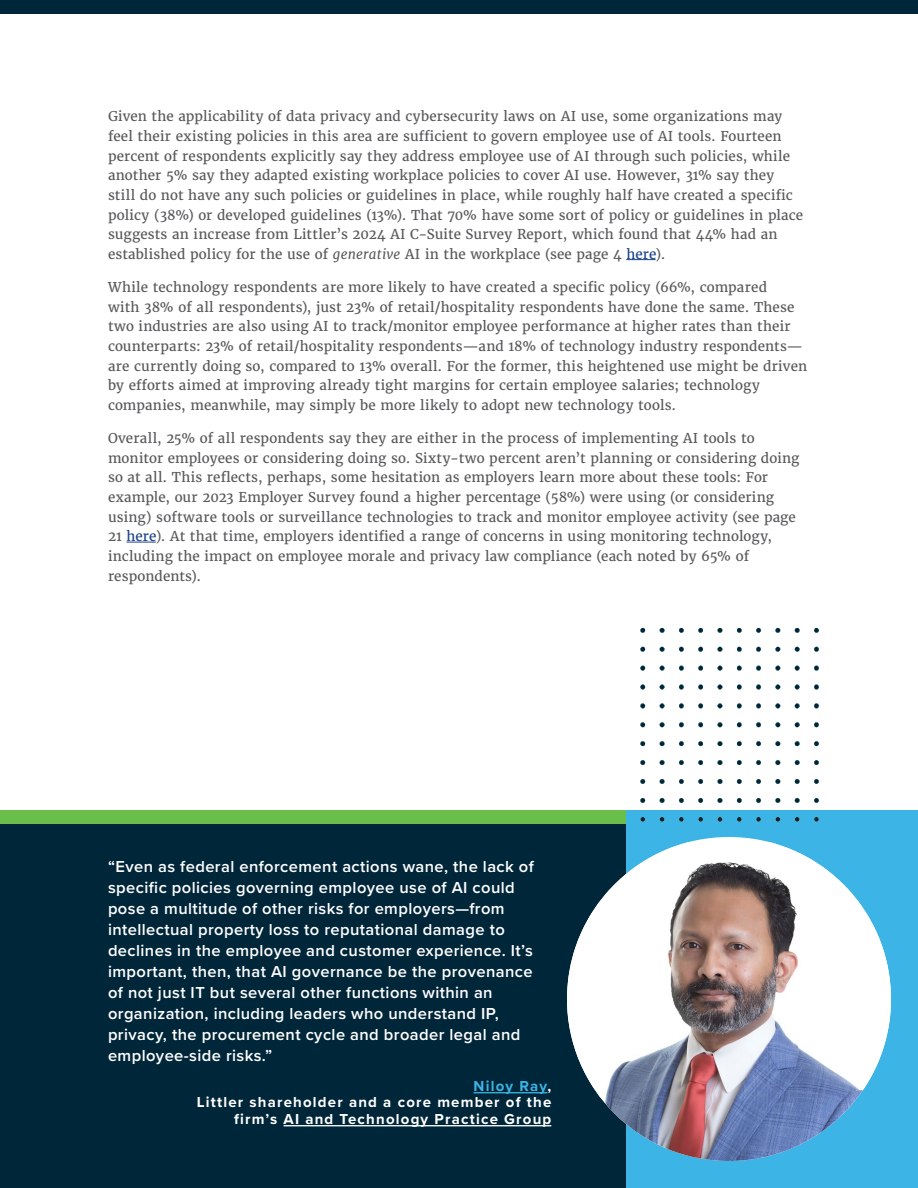
<style>
.page{position:relative;width:918px;height:1188px;background:#fff}
.page>*{position:absolute;margin:0;border:0;box-sizing:border-box;transform-origin:0 0}
.t1{font:600 16.5px/21px "Proxima Nova";letter-spacing:.025em;color:#fff}
.t2{font:700 15px/16.5px "Proxima Nova";letter-spacing:.08em;color:#fff;text-align:right}
.t3{font:13.5px/19.6px "Merriweather";letter-spacing:.01em;color:#58595b}
.s1{font-style:italic}
.s2{color:#1a428a}
.s3{color:#3cb4e5}
</style>
<div class="page">
<div style="left:0;top:0;width:702px;height:14px;background:#00263a"></div>
<div style="left:702px;top:0;width:216px;height:14px;background:#00263a"></div>
<div style="left:0;top:810px;width:918px;height:378px;background:#00263a"></div>
<div style="left:0;top:810px;width:633px;height:14px;background:#6abf4b"></div>
<hr style="left:474px;top:1092px;width:73px;height:1px;background:#3cb4e5">
<hr style="left:284px;top:1125px;width:267px;height:1px;background:#fff">
<div style="left:626px;top:810px;width:292px;height:378px;background:#3cb4e5"></div>
<img style="left:567px;top:842px;width:324px;height:319px">
<hr style="left:626px;top:259px;width:30px;height:1px;background:#1a428a">
<hr style="left:126px;top:542px;width:30px;height:1px;background:#1a428a">
<svg style="left:640px;top:628px;width:5px;height:5px"></svg>
<svg style="left:660px;top:628px;width:4px;height:5px"></svg>
<svg style="left:776px;top:628px;width:4px;height:5px"></svg>
<svg style="left:718px;top:628px;width:4px;height:5px"></svg>
<svg style="left:756px;top:628px;width:5px;height:5px"></svg>
<svg style="left:679px;top:628px;width:5px;height:5px"></svg>
<svg style="left:698px;top:628px;width:5px;height:5px"></svg>
<svg style="left:737px;top:628px;width:5px;height:5px"></svg>
<svg style="left:814px;top:628px;width:5px;height:5px"></svg>
<svg style="left:795px;top:628px;width:4px;height:5px"></svg>
<svg style="left:660px;top:647px;width:4px;height:5px"></svg>
<svg style="left:640px;top:647px;width:5px;height:5px"></svg>
<svg style="left:795px;top:647px;width:4px;height:5px"></svg>
<svg style="left:756px;top:647px;width:5px;height:5px"></svg>
<svg style="left:776px;top:647px;width:4px;height:5px"></svg>
<svg style="left:737px;top:647px;width:5px;height:5px"></svg>
<svg style="left:698px;top:647px;width:5px;height:5px"></svg>
<svg style="left:718px;top:647px;width:4px;height:5px"></svg>
<svg style="left:679px;top:647px;width:5px;height:5px"></svg>
<svg style="left:814px;top:647px;width:5px;height:5px"></svg>
<svg style="left:660px;top:741px;width:4px;height:5px"></svg>
<svg style="left:640px;top:741px;width:5px;height:5px"></svg>
<svg style="left:737px;top:741px;width:5px;height:5px"></svg>
<svg style="left:795px;top:741px;width:4px;height:5px"></svg>
<svg style="left:718px;top:741px;width:4px;height:5px"></svg>
<svg style="left:698px;top:741px;width:5px;height:5px"></svg>
<svg style="left:679px;top:741px;width:5px;height:5px"></svg>
<svg style="left:776px;top:741px;width:4px;height:5px"></svg>
<svg style="left:756px;top:741px;width:5px;height:5px"></svg>
<svg style="left:814px;top:741px;width:5px;height:5px"></svg>
<svg style="left:660px;top:760px;width:4px;height:5px"></svg>
<svg style="left:640px;top:760px;width:5px;height:5px"></svg>
<svg style="left:698px;top:760px;width:5px;height:5px"></svg>
<svg style="left:718px;top:760px;width:4px;height:5px"></svg>
<svg style="left:814px;top:760px;width:5px;height:5px"></svg>
<svg style="left:795px;top:760px;width:4px;height:5px"></svg>
<svg style="left:737px;top:760px;width:5px;height:5px"></svg>
<svg style="left:756px;top:760px;width:5px;height:5px"></svg>
<svg style="left:679px;top:760px;width:5px;height:5px"></svg>
<svg style="left:776px;top:760px;width:4px;height:5px"></svg>
<svg style="left:660px;top:779px;width:4px;height:5px"></svg>
<svg style="left:640px;top:779px;width:5px;height:5px"></svg>
<svg style="left:737px;top:779px;width:5px;height:5px"></svg>
<svg style="left:756px;top:779px;width:5px;height:5px"></svg>
<svg style="left:698px;top:779px;width:5px;height:5px"></svg>
<svg style="left:795px;top:779px;width:4px;height:5px"></svg>
<svg style="left:718px;top:779px;width:4px;height:5px"></svg>
<svg style="left:776px;top:779px;width:4px;height:5px"></svg>
<svg style="left:814px;top:779px;width:5px;height:5px"></svg>
<svg style="left:679px;top:779px;width:5px;height:5px"></svg>
<svg style="left:640px;top:666px;width:5px;height:4px"></svg>
<svg style="left:660px;top:666px;width:4px;height:4px"></svg>
<svg style="left:737px;top:666px;width:5px;height:4px"></svg>
<svg style="left:776px;top:666px;width:4px;height:4px"></svg>
<svg style="left:795px;top:666px;width:4px;height:4px"></svg>
<svg style="left:756px;top:666px;width:5px;height:4px"></svg>
<svg style="left:698px;top:666px;width:5px;height:4px"></svg>
<svg style="left:718px;top:666px;width:4px;height:4px"></svg>
<svg style="left:679px;top:666px;width:5px;height:4px"></svg>
<svg style="left:814px;top:666px;width:5px;height:4px"></svg>
<svg style="left:660px;top:685px;width:4px;height:4px"></svg>
<svg style="left:640px;top:685px;width:5px;height:4px"></svg>
<svg style="left:718px;top:685px;width:4px;height:4px"></svg>
<svg style="left:698px;top:685px;width:5px;height:4px"></svg>
<svg style="left:776px;top:685px;width:4px;height:4px"></svg>
<svg style="left:756px;top:685px;width:5px;height:4px"></svg>
<svg style="left:679px;top:685px;width:5px;height:4px"></svg>
<svg style="left:814px;top:685px;width:5px;height:4px"></svg>
<svg style="left:795px;top:685px;width:4px;height:4px"></svg>
<svg style="left:737px;top:685px;width:5px;height:4px"></svg>
<svg style="left:660px;top:704px;width:4px;height:4px"></svg>
<svg style="left:640px;top:704px;width:5px;height:4px"></svg>
<svg style="left:679px;top:704px;width:5px;height:4px"></svg>
<svg style="left:698px;top:704px;width:5px;height:4px"></svg>
<svg style="left:756px;top:704px;width:5px;height:4px"></svg>
<svg style="left:814px;top:704px;width:5px;height:4px"></svg>
<svg style="left:776px;top:704px;width:4px;height:4px"></svg>
<svg style="left:737px;top:704px;width:5px;height:4px"></svg>
<svg style="left:718px;top:704px;width:4px;height:4px"></svg>
<svg style="left:795px;top:704px;width:4px;height:4px"></svg>
<svg style="left:660px;top:722px;width:4px;height:5px"></svg>
<svg style="left:640px;top:722px;width:5px;height:5px"></svg>
<svg style="left:776px;top:722px;width:4px;height:5px"></svg>
<svg style="left:795px;top:722px;width:4px;height:5px"></svg>
<svg style="left:756px;top:722px;width:5px;height:5px"></svg>
<svg style="left:737px;top:722px;width:5px;height:5px"></svg>
<svg style="left:814px;top:722px;width:5px;height:5px"></svg>
<svg style="left:698px;top:722px;width:5px;height:5px"></svg>
<svg style="left:718px;top:722px;width:4px;height:5px"></svg>
<svg style="left:679px;top:722px;width:5px;height:5px"></svg>
<svg style="left:640px;top:798px;width:5px;height:5px"></svg>
<svg style="left:660px;top:798px;width:4px;height:5px"></svg>
<svg style="left:776px;top:798px;width:4px;height:5px"></svg>
<svg style="left:718px;top:798px;width:4px;height:5px"></svg>
<svg style="left:756px;top:798px;width:5px;height:5px"></svg>
<svg style="left:679px;top:798px;width:5px;height:5px"></svg>
<svg style="left:698px;top:798px;width:5px;height:5px"></svg>
<svg style="left:737px;top:798px;width:5px;height:5px"></svg>
<svg style="left:814px;top:798px;width:5px;height:5px"></svg>
<svg style="left:795px;top:798px;width:4px;height:5px"></svg>
<svg style="left:660px;top:817px;width:4px;height:5px"></svg>
<svg style="left:640px;top:817px;width:5px;height:5px"></svg>
<svg style="left:795px;top:817px;width:4px;height:5px"></svg>
<svg style="left:756px;top:817px;width:5px;height:5px"></svg>
<svg style="left:776px;top:817px;width:4px;height:5px"></svg>
<svg style="left:737px;top:817px;width:5px;height:5px"></svg>
<svg style="left:698px;top:817px;width:5px;height:5px"></svg>
<svg style="left:718px;top:817px;width:4px;height:5px"></svg>
<svg style="left:679px;top:817px;width:5px;height:5px"></svg>
<svg style="left:814px;top:817px;width:5px;height:5px"></svg>
<p class="t3" style="left:108px;top:107px;width:697px">Given the applicability of data privacy and cybersecurity laws on AI use, some organizations may feel their existing policies in this area are sufficient to govern employee use of AI tools. Fourteen percent of respondents explicitly say they address employee use of AI through such policies, while another 5% say they adapted existing workplace policies to cover AI use. However, 31% say they still do not have any such policies or guidelines in place, while roughly half have created a specific policy (38%) or developed guidelines (13%). That 70% have some sort of policy or guidelines in place suggests an increase from Littler’s 2024 AI C-Suite Survey Report, which found that 44% had an established policy for the use of <span class="s1">generative</span> AI in the workplace (see page 4 <span class="s2">here</span>).</p>
<p class="t3" style="left:108px;top:277px;width:701px">While technology respondents are more likely to have created a specific policy (66%, compared<br>with 38% of all respondents), just 23% of retail/hospitality respondents have done the same. These two industries are also using AI to track/monitor employee performance at higher rates than their counterparts: 23% of retail/hospitality respondents—and 18% of technology industry respondents— are currently doing so, compared to 13% overall. For the former, this heightened use might be driven by efforts aimed at improving already tight margins for certain employee salaries; technology companies, meanwhile, may simply be more likely to adopt new technology tools.</p>
<p class="t3" style="left:108px;top:428px;width:693px">Overall, 25% of all respondents say they are either in the process of implementing AI tools to monitor employees or considering doing so. Sixty-two percent aren’t planning or considering doing so at all. This reflects, perhaps, some hesitation as employers learn more about these tools: For example, our 2023 Employer Survey found a higher percentage (58%) were using (or considering using) software tools or surveillance technologies to track and monitor employee activity (see page 21 <span class="s2">here</span>). At that time, employers identified a range of concerns in using monitoring technology, including the impact on employee morale and privacy law compliance (each noted by 65% of respondents).</p>
<p class="t1" style="left:108px;top:855px;width:427px">“Even as federal enforcement actions wane, the lack of specific policies governing employee use of AI could pose a multitude of other risks for employers—from intellectual property loss to reputational damage to declines in the employee and customer experience. It’s important, then, that AI governance be the provenance of not just IT but several other functions within an organization, including leaders who understand IP, privacy, the procurement cycle and broader legal and employee-side risks.”</p>
<p class="t2" style="left:197px;top:1077px;width:356px"><span class="s3">Niloy Ray</span>,<br>Littler shareholder and a core member of the firm’s AI and Technology Practice Group</p>
</div>
